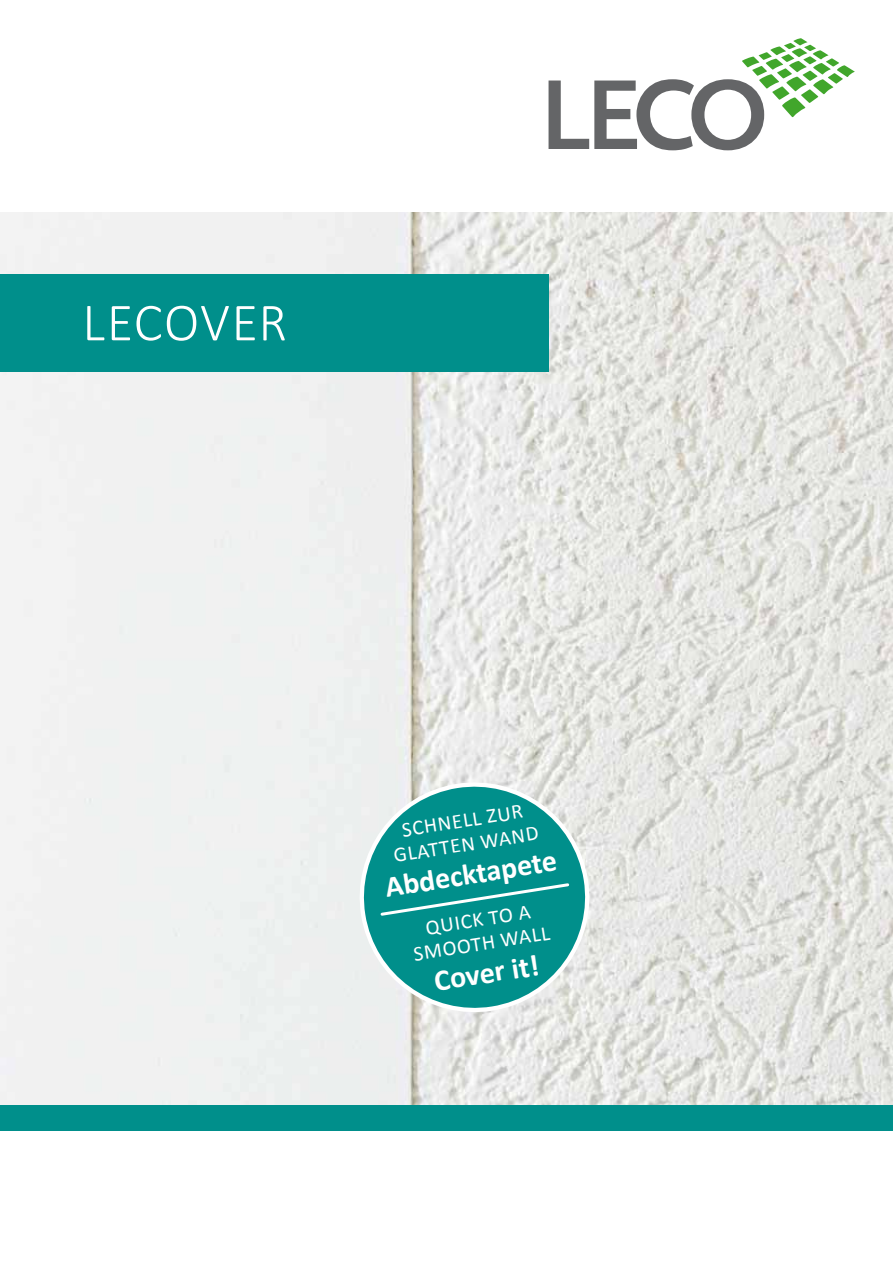
<style>
.page{position:relative;width:893px;height:1263px;background:#fff}
.page>*{position:absolute;margin:0;border:0;box-sizing:border-box;transform-origin:0 0}
.t1{font:300 54px "Calibri";letter-spacing:.02em;color:#fff}
.t2{font:700 30px "Calibri";color:#fff}
.t3{font:21px/24px "Calibri";color:#fff;text-align:center}
</style>
<div class="page">
<img style="left:0;top:213px;width:893px;height:893px">
<div style="left:0;top:274px;width:549px;height:98px;background:#008f8b"></div>
<div style="left:0;top:1106px;width:893px;height:25px;background:#008f8b"></div>
<svg style="left:549px;top:38px;width:306px;height:112px"></svg>
<svg style="left:353px;top:776px;width:242px;height:242px"></svg>
<svg style="left:379px;top:881px;width:192px;height:37px"></svg>
<h1 class="t1" style="left:82px;top:289px;width:206px">LECOVER</h1>
<p class="t3" style="left:388px;top:820px;width:148px;rotate:-9deg">schnell zur glatten Wand</p>
<h2 class="t2" style="left:382px;top:868px;width:174px;rotate:-9deg">Abdecktapete</h2>
<p class="t3" style="left:408px;top:918px;width:139px;rotate:-9deg">Quick to a smooth wall</p>
<h2 class="t2" style="left:431px;top:962px;width:107px;rotate:-9deg">Coverit!</h2>
</div>
